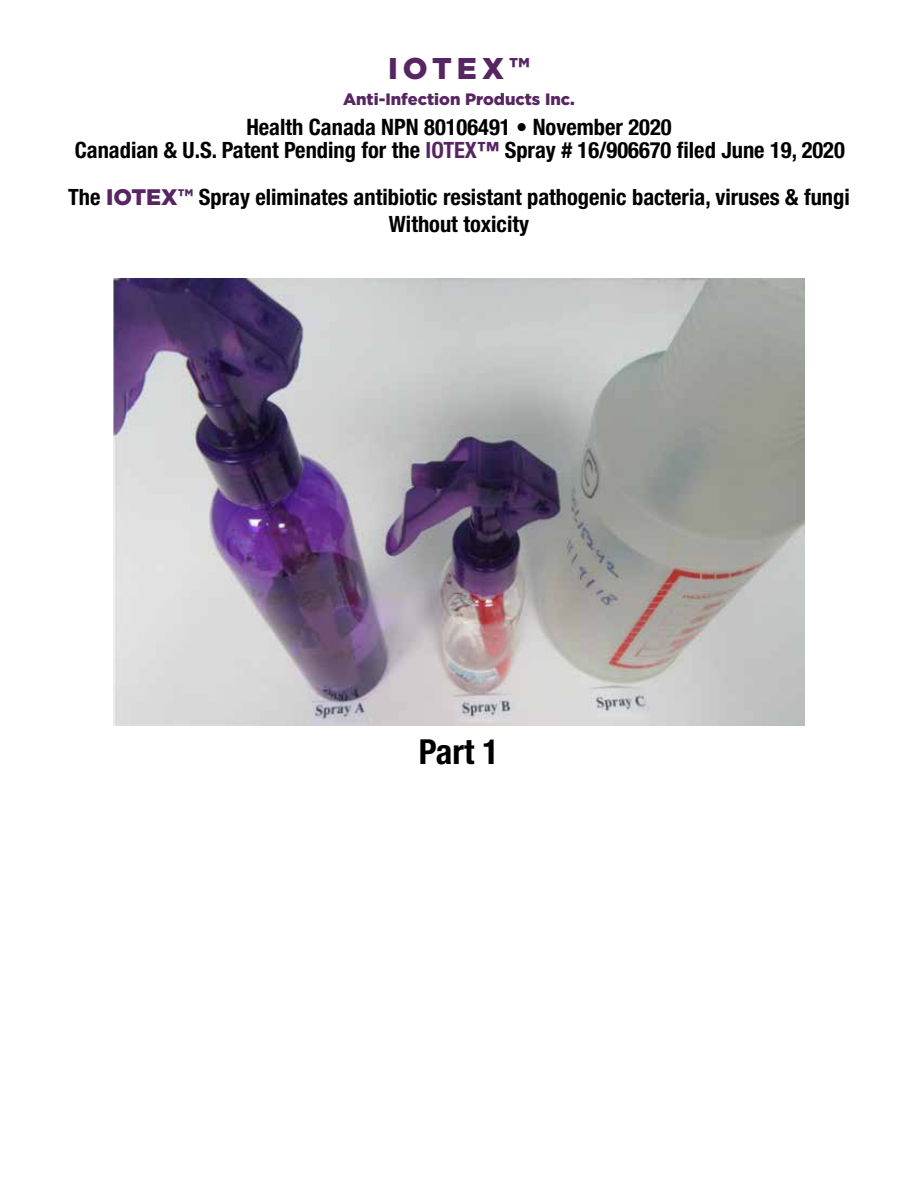
<style>
.page{position:relative;width:918px;height:1188px;background:#fff}
.page>*{position:absolute;margin:0;border:0;box-sizing:border-box;transform-origin:0 0}
.t1{font:700 condensed 34.5px "Helvetica Neue LT Std";color:#000}
.t2{font:900 30px "Gotham";letter-spacing:.17em;color:#572662}
.t3{font:700 condensed 22.5px/47px "Helvetica Neue LT Std";color:#000}
.t4{font:700 condensed 22.5px "Helvetica Neue";color:#000}
.t5{font:900 16.5px "Gotham";color:#572662}
.s1{color:#572662}
.s2{font-family:"Gotham";font-weight:900;font-stretch:normal;color:#572662}
</style>
<div class="page">
<img style="left:114px;top:278px;width:690px;height:447px">
<h2 class="t2" style="left:388px;top:48px;width:143px">IOTEX™</h2>
<p class="t5" style="left:343px;top:87px;width:233px">Anti-Infection Products Inc.</p>
<p class="t3" style="left:68px;top:127px;width:783px">Canadian &amp; U.S. Patent Pending for the <span class="s1">IOTEX™</span> Spray # 16/906670 filed June 19, 2020<br>The <span class="s2">IOTEX™</span> Spray eliminates antibiotic resistant pathogenic bacteria, viruses &amp; fungi</p>
<p class="t3" style="left:389px;top:201px;width:142px">Without toxicity</p>
<p class="t4" style="left:246px;top:108px;width:427px">Health Canada NPN 80106491 • November 2020</p>
<h1 class="t1" style="left:419px;top:731px;width:82px">Part 1</h1>
</div>
